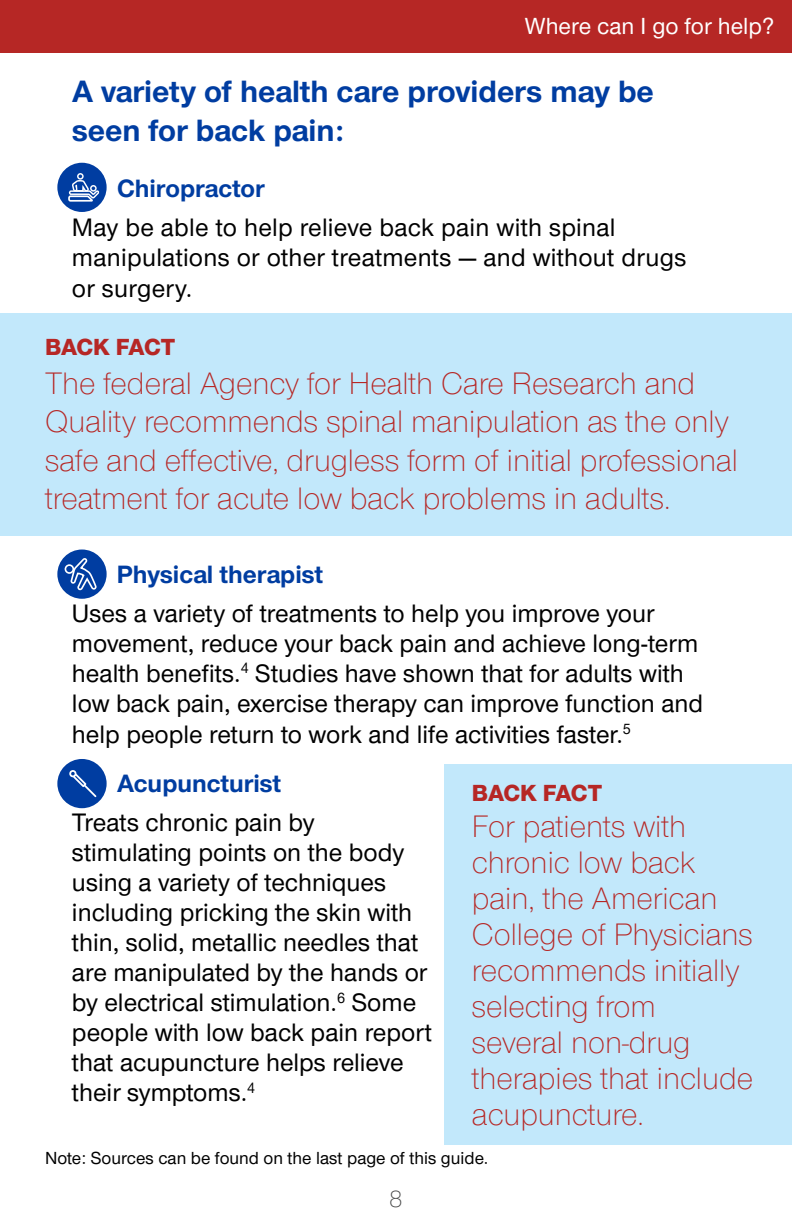
<style>
.page{position:relative;width:792px;height:1224px;background:#fff}
.page>*{position:absolute;margin:0;border:0;box-sizing:border-box;transform-origin:0 0}
.t1{font:300 32px/36px "UHC Sans";color:#b62725}
.t2{font:700 32px/38.4px "UHC Sans";color:#003da1}
.t3{font:26px/30px "UHC Sans";color:#000}
.t4{font:700 26px "UHC Sans";color:#003da1}
.t5{font:500 24px "UHC Sans";color:#fff}
.t6{font:800 24px "UHC Sans";letter-spacing:-.02em;color:#b62725}
.t7{font:300 24px "UHC Sans";color:#444545}
.t8{font:18px "UHC Sans";color:#000}
</style>
<div class="page">
<div style="left:0;top:313px;width:792px;height:223px;background:#c2e8fb"></div>
<div style="left:57px;top:759px;width:50px;height:49px;background:#003da1;border-radius:50%"></div>
<svg style="left:69px;top:770px;width:27px;height:27px"></svg>
<div style="left:57px;top:163px;width:50px;height:49px;background:#003da1;border-radius:50%"></div>
<svg style="left:68px;top:173px;width:31px;height:29px"></svg>
<div style="left:57px;top:550px;width:50px;height:49px;background:#003da1;border-radius:50%"></div>
<svg style="left:65px;top:558px;width:32px;height:32px"></svg>
<div style="left:0;top:0;width:792px;height:53px;background:#b62725"></div>
<div style="left:445px;top:765px;width:347px;height:380px;background:#c2e8fb"></div>
<p class="t5" style="left:525px;top:10px;width:251px">Where can I go for help?</p>
<p class="t2" style="left:72px;top:71px;width:583px">A variety of health care providers may be seen for back pain:</p>
<p class="t4" style="left:117px;top:171px;width:149px">Chiropractor</p>
<p class="t3" style="left:72px;top:211px;width:616px;line-height:30.6px">May be able to help relieve back pain with spinal manipulations or other treatments — and without drugs or surgery.</p>
<p class="t6" style="left:45px;top:331px;width:132px">BACK FACT</p>
<p class="t1" style="left:45px;top:362px;width:694px;line-height:38.4px">The federal Agency for Health Care Research and Quality recommends spinal manipulation as the only safe and effective, drugless form of initial professional treatment for acute low back problems in adults.</p>
<p class="t4" style="left:117px;top:557px;width:208px">Physical therapist</p>
<p class="t3" style="left:72px;top:597px;width:633px">Uses a variety of treatments to help you improve your movement, reduce your back pain and achieve long-term health benefits.<sup>4</sup> Studies have shown that for adults with low back pain, exercise therapy can improve function and help people return to work and life activities faster.<sup>5</sup></p>
<p class="t4" style="left:117px;top:766px;width:166px">Acupuncturist</p>
<p class="t3" style="left:72px;top:807px;width:362px">Treats chronic pain by stimulating points on the body using a variety of techniques including pricking the skin with thin, solid, metallic needles that are manipulated by the hands or by electrical stimulation.<sup>6</sup> Some people with low back pain report that acupuncture helps relieve their symptoms.<sup>4</sup></p>
<p class="t6" style="left:472px;top:776px;width:132px">BACK FACT</p>
<p class="t1" style="left:472px;top:807px;width:283px">For patients with chronic low back pain, the American<br>College of Physicians recommends initially selecting from several non-drug therapies that include acupuncture.</p>
<p class="t8" style="left:45px;top:1146px;width:445px">Note: Sources can be found on the last page of this guide.</p>
<p class="t7" style="left:389px;top:1183px;width:15px">8</p>
</div>
